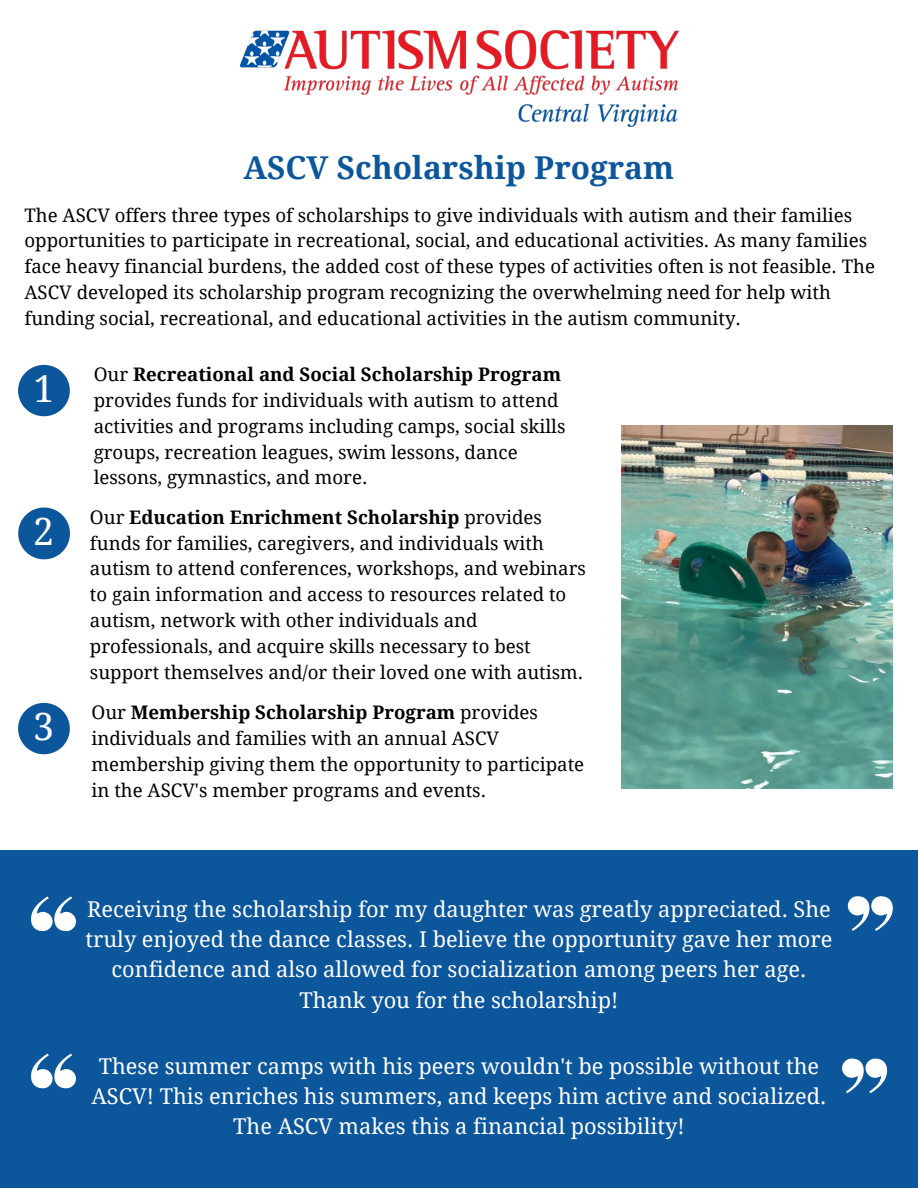
<style>
.page{position:relative;width:918px;height:1188px;background:#fff}
.page>*{position:absolute;margin:0;border:0;box-sizing:border-box;transform-origin:0 0}
.t1{font:37.35px "Droid Serif";color:#fff}
.t2{font:700 31.5px "Droid Serif";color:#0c569c}
.t3{font:21.75px/30.3px "Droid Serif";color:#fff;text-align:center}
.t4{font:18.75px/25.8px "Droid Serif";color:#000}
.s1{font-weight:700}
</style>
<div class="page">
<img style="left:241px;top:30px;width:437px;height:97px">
<svg style="left:18px;top:365px;width:52px;height:51px"></svg>
<svg style="left:18px;top:508px;width:52px;height:51px"></svg>
<svg style="left:18px;top:703px;width:52px;height:51px"></svg>
<img style="left:622px;top:425px;width:271px;height:364px">
<div style="left:0;top:851px;width:918px;height:337px;background:#0c569c"></div>
<svg style="left:31px;top:1054px;width:45px;height:34px"></svg>
<svg style="left:848px;top:896px;width:45px;height:35px"></svg>
<svg style="left:31px;top:896px;width:45px;height:35px"></svg>
<svg style="left:842px;top:1059px;width:45px;height:34px"></svg>
<h2 class="t2" style="left:243px;top:149px;width:432px">ASCV Scholarship Program</h2>
<p class="t4" style="left:24px;top:202px;width:852px">The ASCV offers three types of scholarships to give individuals with autism and their families opportunities to participate in recreational, social, and educational activities. As many families face heavy financial burdens, the added cost of these types of activities often is not feasible. The ASCV developed its scholarship program recognizing the overwhelming need for help with funding social, recreational, and educational activities in the autism community.</p>
<p class="t4" style="left:94px;top:362px;width:473px">Our <span class="s1">Recreational and Social Scholarship Program </span>provides funds for individuals with autism to attend activities and programs including camps, social skills groups, recreation leagues, swim lessons, dance lessons, gymnastics, and more.</p>
<p class="t4" style="left:90px;top:504px;width:497px">Our <span class="s1">Education Enrichment Scholarship</span> provides funds for families, caregivers, and individuals with autism to attend conferences, workshops, and webinars to gain information and access to resources related to autism, network with other individuals and professionals, and acquire skills necessary to best support themselves and/or their loved one with autism.</p>
<p class="t4" style="left:92px;top:700px;width:494px">Our <span class="s1">Membership Scholarship Program</span> provides individuals and families with an annual ASCV membership giving them the opportunity to participate in the ASCV's member programs and events.</p>
<h1 class="t1" style="left:33px;top:368px;width:22px">1</h1>
<h1 class="t1" style="left:33px;top:510px;width:22px">2</h1>
<h1 class="t1" style="left:33px;top:706px;width:22px">3</h1>
<p class="t3" style="left:86px;top:894px;width:748px">Receiving the scholarship for my daughter was greatly appreciated. She truly enjoyed the dance classes. I believe the opportunity gave her more confidence and also allowed for socialization among peers her age.<br>Thank you for the scholarship!</p>
<p class="t3" style="left:92px;top:1051px;width:736px">These summer camps with his peers wouldn't be possible without the<br>ASCV! This enriches his summers, and keeps him active and socialized.<br>The ASCV makes this a financial possibility!</p>
</div>
